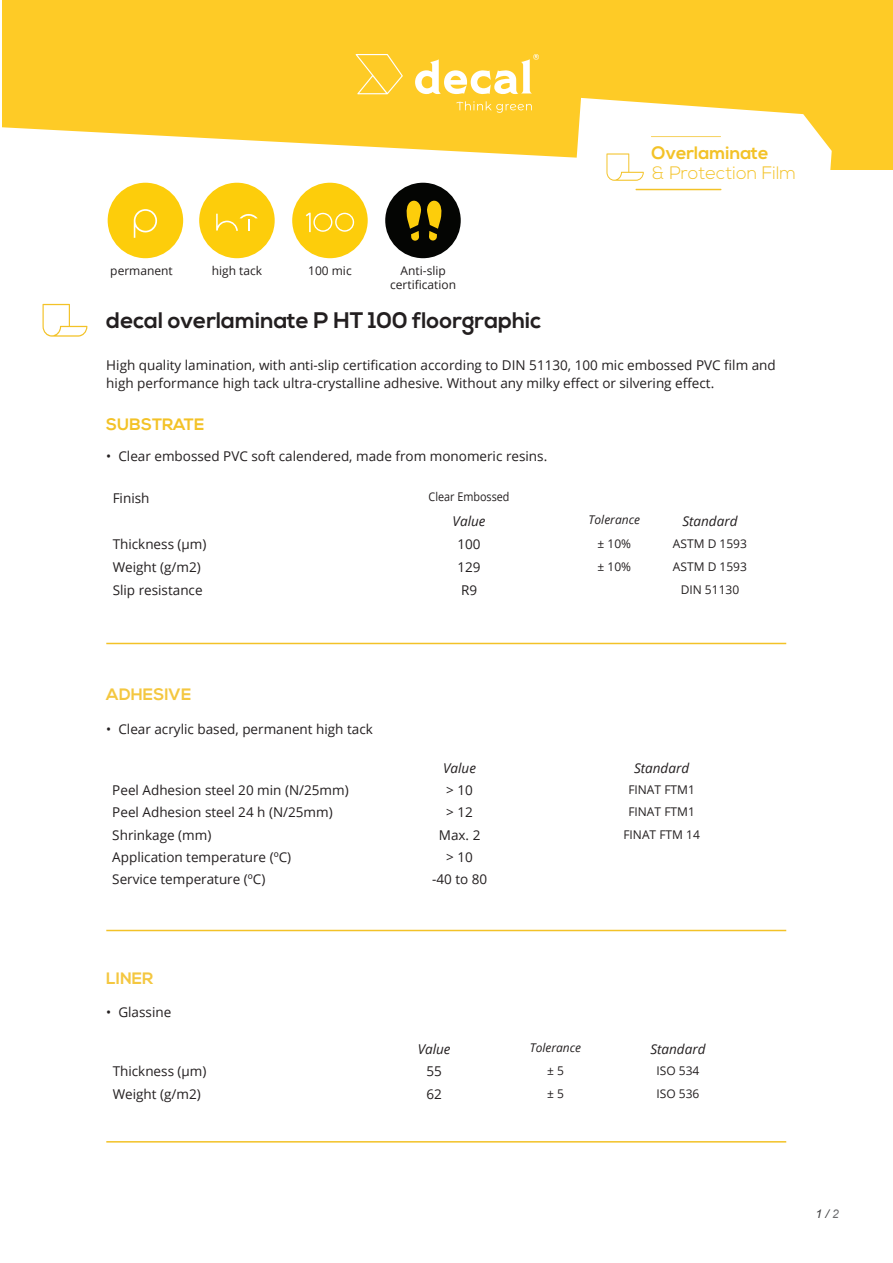
<style>
.page{position:relative;width:893px;height:1263px;background:#fff}
.page>*{position:absolute;margin:0;border:0;box-sizing:border-box;transform-origin:0 0}
.t1{font:700 22.5px "Nexa";color:#231f20}
.t2{font:300 18px "Nexa";color:#f3c227}
.t3{font:700 18px "Nexa";color:#f3c227}
.t4{font:700 16.5px "Nexa";color:#f4c740}
.t5{font:700 16.5px "Nexa";color:#f3c227}
.t6{font:13.5px/18px "Open Sans";color:#231f20}
.t7{font:italic 13.5px "Open Sans";color:#231f20}
.t8{font:12px/13.5px "Open Sans";color:#231f20;text-align:center}
.t9{font:italic 12px "Open Sans";color:#231f20}
.t10{font:12px "Open Sans";color:#231f20;scale:.9 1}
.t11{font:italic 12px "Arial";color:#3e3e3f}
.s1{color:#6c6d70}
</style>
<div class="page">
<div style="left:3px;top:0;width:890px;height:169px;background:#fecb26"></div>
<svg style="left:2px;top:127px;width:558px;height:70px;fill:#fff"></svg>
<svg style="left:560px;top:98px;width:272px;height:93px;fill:#fff"></svg>
<hr style="left:635px;top:189px;width:86px;height:1px;background:#f3c227">
<svg style="left:651px;top:136px;width:70px;height:1px"></svg>
<svg style="left:606px;top:153px;width:38px;height:28px"></svg>
<svg style="left:456px;top:101px;width:76px;height:12px"></svg>
<svg style="left:356px;top:54px;width:47px;height:40px"></svg>
<svg style="left:415px;top:54px;width:124px;height:40px"></svg>
<hr style="left:106px;top:643px;width:680px;height:1px;background:#f3c227">
<hr style="left:106px;top:930px;width:680px;height:1px;background:#f3c227">
<hr style="left:106px;top:1141px;width:680px;height:1px;background:#f3c227">
<div style="left:108px;top:183px;width:75px;height:75px;background:#fdcd0b;border-radius:50%"></div>
<svg style="left:134px;top:209px;width:24px;height:29px"></svg>
<div style="left:199px;top:183px;width:76px;height:75px;background:#fdcd0b;border-radius:50%"></div>
<svg style="left:216px;top:213px;width:42px;height:18px"></svg>
<div style="left:292px;top:183px;width:76px;height:75px;background:#fdcd0b;border-radius:50%"></div>
<svg style="left:306px;top:213px;width:48px;height:19px"></svg>
<svg style="left:43px;top:304px;width:44px;height:33px"></svg>
<div style="left:385px;top:183px;width:76px;height:75px;background:#040503;border-radius:50%"></div>
<svg style="left:427px;top:200px;width:15px;height:41px"></svg>
<svg style="left:406px;top:200px;width:15px;height:41px"></svg>
<p class="t8" style="left:110px;top:264px;width:64px">permanent</p>
<p class="t8" style="left:212px;top:264px;width:52px">high tack</p>
<p class="t8" style="left:390px;top:264px;width:67px">Anti-slip certification</p>
<p class="t8" style="left:308px;top:264px;width:45px">100 mic</p>
<h1 class="t1" style="left:106px;top:307px;width:436px">decal overlaminate P HT 100 floorgraphic</h1>
<h2 class="t3" style="left:652px;top:143px;width:119px">Overlaminate</h2>
<h2 class="t2" style="left:652px;top:162px;width:146px">&amp; Protection Film</h2>
<p class="t6" style="left:106px;top:355px;width:671px">High quality lamination, with anti-slip certification according to DIN 51130, 100 mic embossed PVC film and high performance high tack ultra-crystalline adhesive. Without any milky effect or silvering effect.</p>
<p class="t5" style="left:106px;top:415px;width:100px">SUBSTRATE</p>
<p class="t6" style="left:106px;top:447px;width:442px">• Clear embossed PVC soft calendered, made from monomeric resins.</p>
<p class="t6" style="left:113px;top:489px;width:38px">Finish</p>
<p class="t10" style="left:429px;top:489px;width:91px">Clear Embossed</p>
<p class="t7" style="left:453px;top:511px;width:34px">Value</p>
<p class="t9" style="left:589px;top:512px;width:53px">Tolerance</p>
<p class="t7" style="left:682px;top:511px;width:57px">Standard</p>
<p class="t6" style="left:113px;top:535px;width:95px">Thickness (µm)</p>
<p class="t6" style="left:457px;top:534px;width:25px">100</p>
<p class="t8" style="left:597px;top:536px;width:35px">± 10%</p>
<p class="t8" style="left:673px;top:536px;width:76px">ASTM D 1593</p>
<p class="t6" style="left:113px;top:558px;width:90px">Weight (g/m2)</p>
<p class="t6" style="left:457px;top:557px;width:25px">129</p>
<p class="t8" style="left:597px;top:559px;width:35px">± 10%</p>
<p class="t8" style="left:673px;top:559px;width:76px">ASTM D 1593</p>
<p class="t6" style="left:113px;top:581px;width:91px">Slip resistance</p>
<p class="t6" style="left:461px;top:581px;width:18px">R9</p>
<p class="t8" style="left:681px;top:582px;width:60px">DIN 51130</p>
<p class="t4" style="left:106px;top:685px;width:87px">ADHESIVE</p>
<p class="t6" style="left:106px;top:720px;width:268px">• Clear acrylic based, permanent high tack</p>
<p class="t7" style="left:443px;top:759px;width:34px">Value</p>
<p class="t7" style="left:634px;top:759px;width:57px">Standard</p>
<p class="t6" style="left:112px;top:781px;width:238px">Peel Adhesion steel 20 min (N/25mm)</p>
<p class="t6" style="left:446px;top:781px;width:28px">&gt; 10</p>
<p class="t8" style="left:628px;top:782px;width:68px">FINAT FTM1</p>
<p class="t6" style="left:112px;top:803px;width:222px">Peel Adhesion steel 24 h (N/25mm)</p>
<p class="t6" style="left:446px;top:803px;width:28px">&gt; 12</p>
<p class="t8" style="left:628px;top:805px;width:68px">FINAT FTM1</p>
<p class="t6" style="left:112px;top:825px;width:101px">Shrinkage (mm)</p>
<p class="t6" style="left:439px;top:825px;width:43px">Max. 2</p>
<p class="t8" style="left:623px;top:827px;width:78px">FINAT FTM 14</p>
<p class="t6" style="left:112px;top:848px;width:180px">Application temperature (ºC)</p>
<p class="t6" style="left:446px;top:848px;width:28px">&gt; 10</p>
<p class="t6" style="left:112px;top:870px;width:155px">Service temperature (ºC)</p>
<p class="t6" style="left:432px;top:870px;width:57px">-40 to 80</p>
<p class="t4" style="left:106px;top:969px;width:49px">LINER</p>
<p class="t6" style="left:106px;top:1002px;width:67px">• Glassine</p>
<p class="t7" style="left:418px;top:1039px;width:34px">Value</p>
<p class="t9" style="left:530px;top:1040px;width:53px">Tolerance</p>
<p class="t7" style="left:650px;top:1039px;width:57px">Standard</p>
<p class="t6" style="left:113px;top:1062px;width:95px">Thickness (µm)</p>
<p class="t6" style="left:426px;top:1061px;width:17px">55</p>
<p class="t8" style="left:547px;top:1063px;width:18px">± 5</p>
<p class="t8" style="left:656px;top:1063px;width:44px">ISO 534</p>
<p class="t6" style="left:113px;top:1085px;width:90px">Weight (g/m2)</p>
<p class="t6" style="left:426px;top:1085px;width:17px">62</p>
<p class="t8" style="left:547px;top:1086px;width:18px">± 5</p>
<p class="t8" style="left:656px;top:1086px;width:44px">ISO 536</p>
<p class="t11" style="left:816px;top:1206px;width:25px">1 / <span class="s1">2</span></p>
</div>
